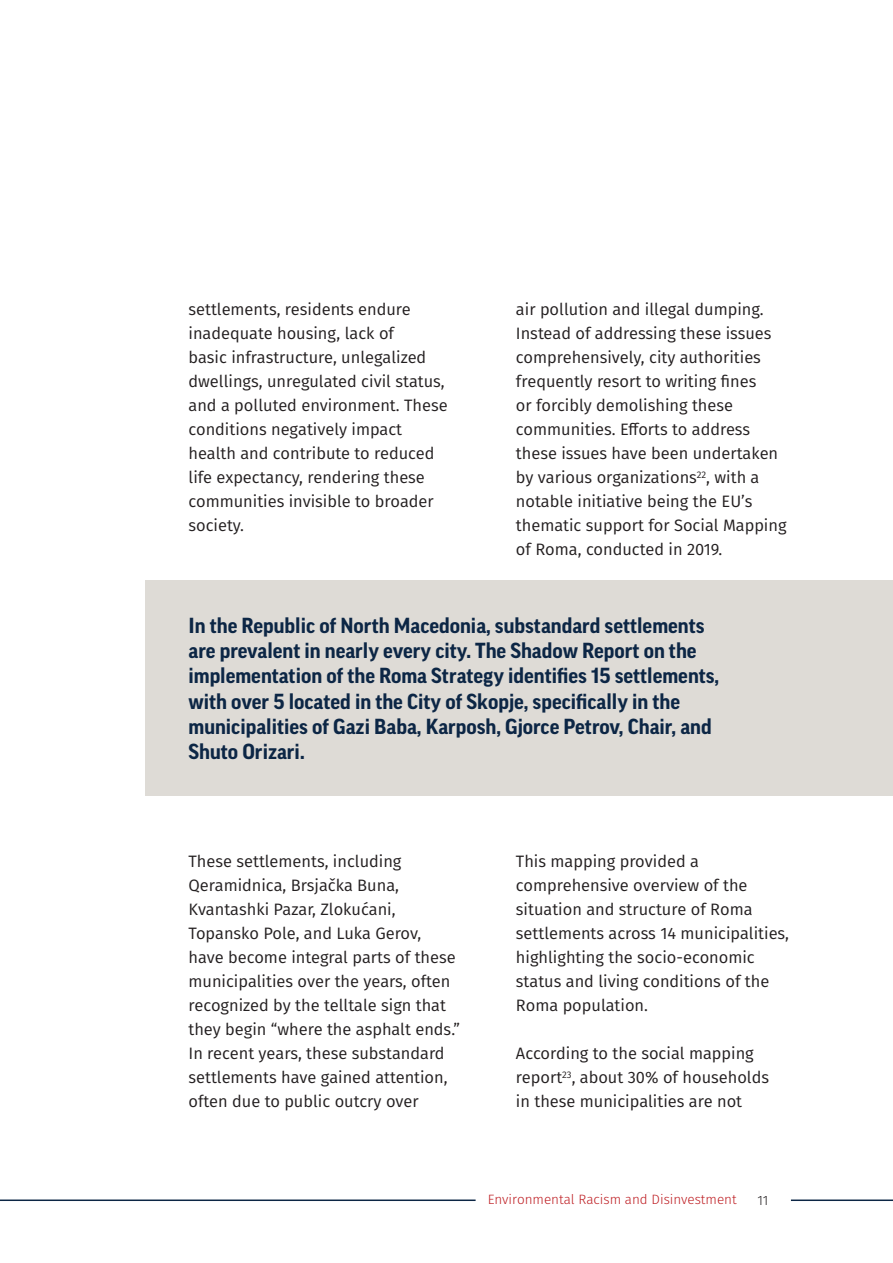
<style>
.page{position:relative;width:893px;height:1263px;background:#fff}
.page>*{position:absolute;margin:0;border:0;box-sizing:border-box;transform-origin:0 0}
.Intro_Text_Center{font:700 21px/25.2px "Good Pro";color:#0c2645}
.t1{font:16.5px/24px "Fira Sans";color:#231f20}
.t2{font:300 13.5px "Fira Sans";color:#be1e23}
.t3{font:300 13.5px "Fira Sans";color:#231f20}
</style>
<div class="page">
<hr style="left:791px;top:1199px;width:102px;height:2px;background:#0c2645">
<hr style="left:0;top:1199px;width:476px;height:2px;background:#0c2645">
<div style="left:145px;top:580px;width:748px;height:216px;background:#dedbd6"></div>
<p class="t1" style="left:189px;top:297px;width:261px">settlements, residents endure inadequate housing, lack of<br>basic infrastructure, unlegalized dwellings, unregulated civil status, and a polluted environment. These conditions negatively impact health and contribute to reduced life expectancy, rendering these communities invisible to broader society.</p>
<p class="t1" style="left:516px;top:297px;width:272px">air pollution and illegal dumping.<br>Instead of addressing these issues comprehensively, city authorities frequently resort to writing fines<br>or forcibly demolishing these communities. Efforts to address these issues have been undertaken by various organizations<sup>22</sup>, with a notable initiative being the EU’s thematic support for Social Mapping of Roma, conducted in 2019.</p>
<p class="Intro_Text_Center" style="left:189px;top:613px;width:532px">In the Republic of North Macedonia, substandard settlements are prevalent in nearly every city. The Shadow Report on the implementation of the Roma Strategy identifies 15 settlements, with over 5 located in the City of Skopje, specifically in the municipalities of Gazi Baba, Karposh, Gjorce Petrov, Chair, and Shuto Orizari.</p>
<p class="t1" style="left:189px;top:849px;width:273px">These settlements, including Qeramidnica, Brsjačka Buna, Kvantashki Pazar, Zlokućani, Topansko Pole, and Luka Gerov, have become integral parts of these municipalities over the years, often recognized by the telltale sign that they begin “where the asphalt ends.” In recent years, these substandard settlements have gained attention, often due to public outcry over</p>
<p class="t1" style="left:516px;top:849px;width:275px">This mapping provided a comprehensive overview of the situation and structure of Roma settlements across 14 municipalities, highlighting the socio-economic status and living conditions of the<br>Roma population.</p>
<p class="t1" style="left:516px;top:1041px;width:255px">According to the social mapping report<sup>23</sup>, about 30% of households in these municipalities are not</p>
<p class="t2" style="left:488px;top:1189px;width:250px">Environmental Racism and Disinvestment</p>
<p class="t3" style="left:757px;top:1191px;width:12px">11</p>
</div>
